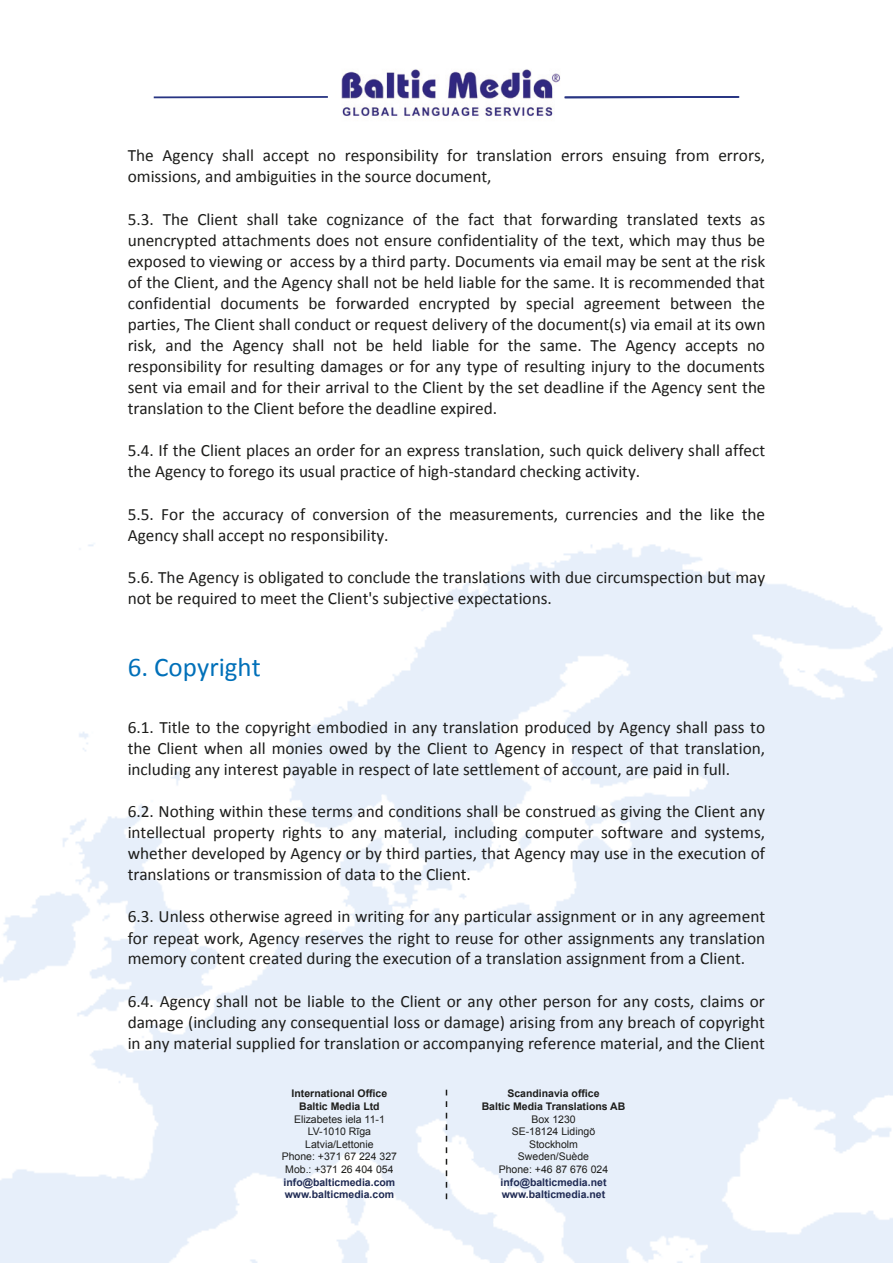
<style>
.page{position:relative;width:893px;height:1263px;background:#fff}
.page>*{position:absolute;margin:0;border:0;box-sizing:border-box;transform-origin:0 0}
.t1{font:27px "Calibri";color:#0070b9}
.t2{font:17.25px/21px "Calibri";color:#1d1d1b;text-align:justify}
.t3{font:10.5px/12.6px "Arial";color:#1d1d1b;text-align:center}
.t4{font:700 10.5px/12.6px "Arial";color:#202b54}
.t5{font:700 10.5px/12.6px "Arial";color:#1d1d1b;text-align:center}
</style>
<div class="page">
<svg style="left:446px;top:1090px;width:1px;height:109px"></svg>
<img style="left:341px;top:69px;width:220px;height:48px">
<hr style="left:154px;top:96px;width:174px;height:2px;background:#283583">
<hr style="left:564px;top:96px;width:175px;height:2px;background:#283583">
<p class="t2" style="left:128px;top:145px;width:639px">The Agency shall accept no responsibility for translation errors ensuing from errors, omissions, and ambiguities in the source document,</p>
<p class="t2" style="left:128px;top:208px;width:639px">5.3. The Client shall take cognizance of the fact that forwarding translated texts as unencrypted attachments does not ensure confidentiality of the text, which may thus be exposed to viewing or access by a third party. Documents via email may be sent at the risk of the Client, and the Agency shall not be held liable for the same. It is recommended that confidential documents be forwarded encrypted by special agreement between the parties, The Client shall conduct or request delivery of the document(s) via email at its own risk, and the Agency shall not be held liable for the same. The Agency accepts no responsibility for resulting damages or for any type of resulting injury to the documents sent via email and for their arrival to the Client by the set deadline if the Agency sent the translation to the Client before the deadline expired.</p>
<p class="t2" style="left:128px;top:440px;width:639px">5.4. If the Client places an order for an express translation, such quick delivery shall affect the Agency to forego its usual practice of high-standard checking activity.</p>
<p class="t2" style="left:128px;top:503px;width:639px">5.5. For the accuracy of conversion of the measurements, currencies and the like the<br>Agency shall accept no responsibility.</p>
<p class="t2" style="left:128px;top:567px;width:639px">5.6. The Agency is obligated to conclude the translations with due circumspection but may not be required to meet the Client's subjective expectations.</p>
<h1 class="t1" style="left:128px;top:650px;width:135px">6. Copyright</h1>
<p class="t2" style="left:128px;top:717px;width:639px">6.1. Title to the copyright embodied in any translation produced by Agency shall pass to the Client when all monies owed by the Client to Agency in respect of that translation, including any interest payable in respect of late settlement of account, are paid in full.</p>
<p class="t2" style="left:128px;top:801px;width:639px">6.2. Nothing within these terms and conditions shall be construed as giving the Client any intellectual property rights to any material, including computer software and systems, whether developed by Agency or by third parties, that Agency may use in the execution of translations or transmission of data to the Client.</p>
<p class="t2" style="left:128px;top:906px;width:639px">6.3. Unless otherwise agreed in writing for any particular assignment or in any agreement for repeat work, Agency reserves the right to reuse for other assignments any translation memory content created during the execution of a translation assignment from a Client.</p>
<p class="t2" style="left:128px;top:990px;width:639px">6.4. Agency shall not be liable to the Client or any other person for any costs, claims or damage (including any consequential loss or damage) arising from any breach of copyright in any material supplied for translation or accompanying reference material, and the Client</p>
<p class="t5" style="left:292px;top:1088px;width:97px">International Office<br>Baltic Media Ltd</p>
<p class="t3" style="left:282px;top:1113px;width:117px">Elizabetes iela 11-1<br>LV-1010 Rīga<br>Latvia/Lettonie<br>Phone: +371 67 224 327<br>Mob.: +371 26 404 054</p>
<p class="t4" style="left:284px;top:1176px;width:113px">info@balticmedia.com www.balticmedia.com</p>
<p class="t5" style="left:482px;top:1088px;width:145px">Scandinavia office<br>Baltic Media Translations AB</p>
<p class="t3" style="left:499px;top:1113px;width:111px">Box 1230<br>SE-18124 Lidingö<br>Stockholm<br>Sweden/Suède<br>Phone: +46 87 676 024</p>
<p class="t4" style="left:501px;top:1176px;width:107px">info@balticmedia.net www.balticmedia.net</p>
</div>
